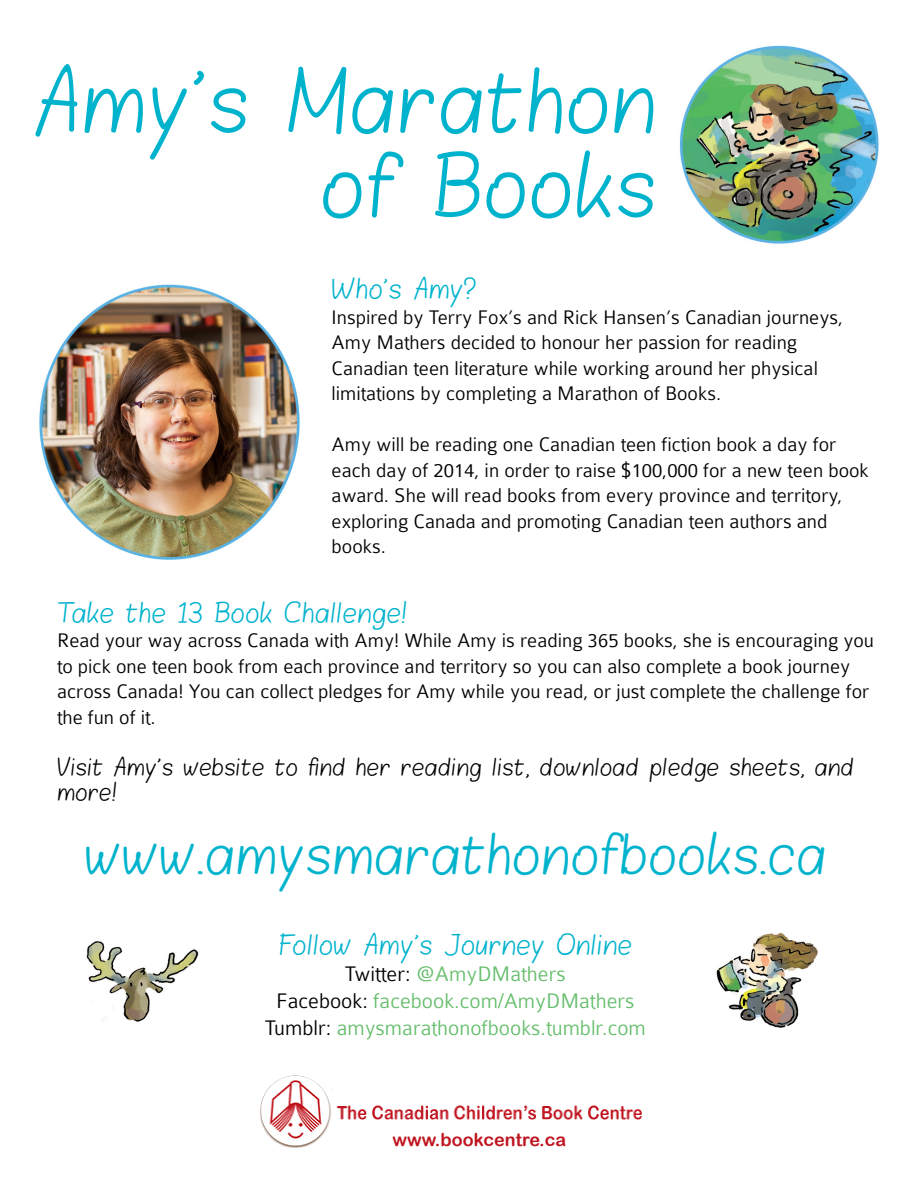
<style>
.page{position:relative;width:918px;height:1188px;background:#fff}
.page>*{position:absolute;margin:0;border:0;box-sizing:border-box;transform-origin:0 0}
.t1{font:70.5px/84.6px "Blokletters Balpen";color:#00b3cd;text-align:right}
.t2{font:45px "Blokletters Balpen";color:#00b3cd}
.t3{font:300 22.5px/27px "Colaborate";color:#65be6c;text-align:center}
.t4{font:22.5px "Blokletters Balpen";color:#00b3cd}
.t5{font:300 21px/25.5px "Colaborate";color:#000}
.t6{font:19.5px/25.5px "Blokletters Balpen";color:#000}
.t7{font:18px "Arial Rounded MT Bold";color:#c01520}
.s1{color:#000}
</style>
<div class="page">
<img style="left:39px;top:284px;width:261px;height:276px">
<img style="left:260px;top:1076px;width:382px;height:72px">
<img style="left:679px;top:45px;width:200px;height:199px">
<img style="left:86px;top:941px;width:113px;height:81px">
<img style="left:716px;top:932px;width:102px;height:96px">
<h1 class="t1" style="left:32px;top:63px;width:626px">Amy’s Marathon of Books</h1>
<p class="t4" style="left:332px;top:272px;width:147px">Who’s Amy?</p>
<p class="t5" style="left:332px;top:305px;width:513px">Inspired by Terry Fox’s and Rick Hansen’s Canadian journeys, Amy Mathers decided to honour her passion for reading Canadian teen literature while working around her physical limitations by completing a Marathon of Books.</p>
<p class="t5" style="left:332px;top:432px;width:539px">Amy will be reading one Canadian teen fiction book a day for each day of 2014, in order to raise $100,000 for a new teen book award. She will read books from every province and territory, exploring Canada and promoting Canadian teen authors and books.</p>
<p class="t4" style="left:57px;top:596px;width:352px">Take the 13 Book Challenge!</p>
<p class="t5" style="left:57px;top:628px;width:819px">Read your way across Canada with Amy! While Amy is reading 365 books, she is encouraging you to pick one teen book from each province and territory so you can also complete a book journey across Canada! You can collect pledges for Amy while you read, or just complete the challenge for the fun of it.</p>
<p class="t6" style="left:57px;top:755px;width:799px">Visit Amy’s website to find her reading list, download pledge sheets, and more!</p>
<h2 class="t2" style="left:84px;top:821px;width:744px">www.amysmarathonofbooks.ca</h2>
<p class="t4" style="left:279px;top:928px;width:355px">Follow Amy’s Journey Online</p>
<p class="t3" style="left:265px;top:960px;width:383px"><span class="s1">Twitter:</span> @AmyDMathers<br><span class="s1">Facebook:</span> facebook.com/AmyDMathers<br><span class="s1">Tumblr:</span> amysmarathonofbooks.tumblr.com</p>
<p class="t7" style="left:393px;top:1129px;width:175px">www.bookcentre.ca</p>
</div>
